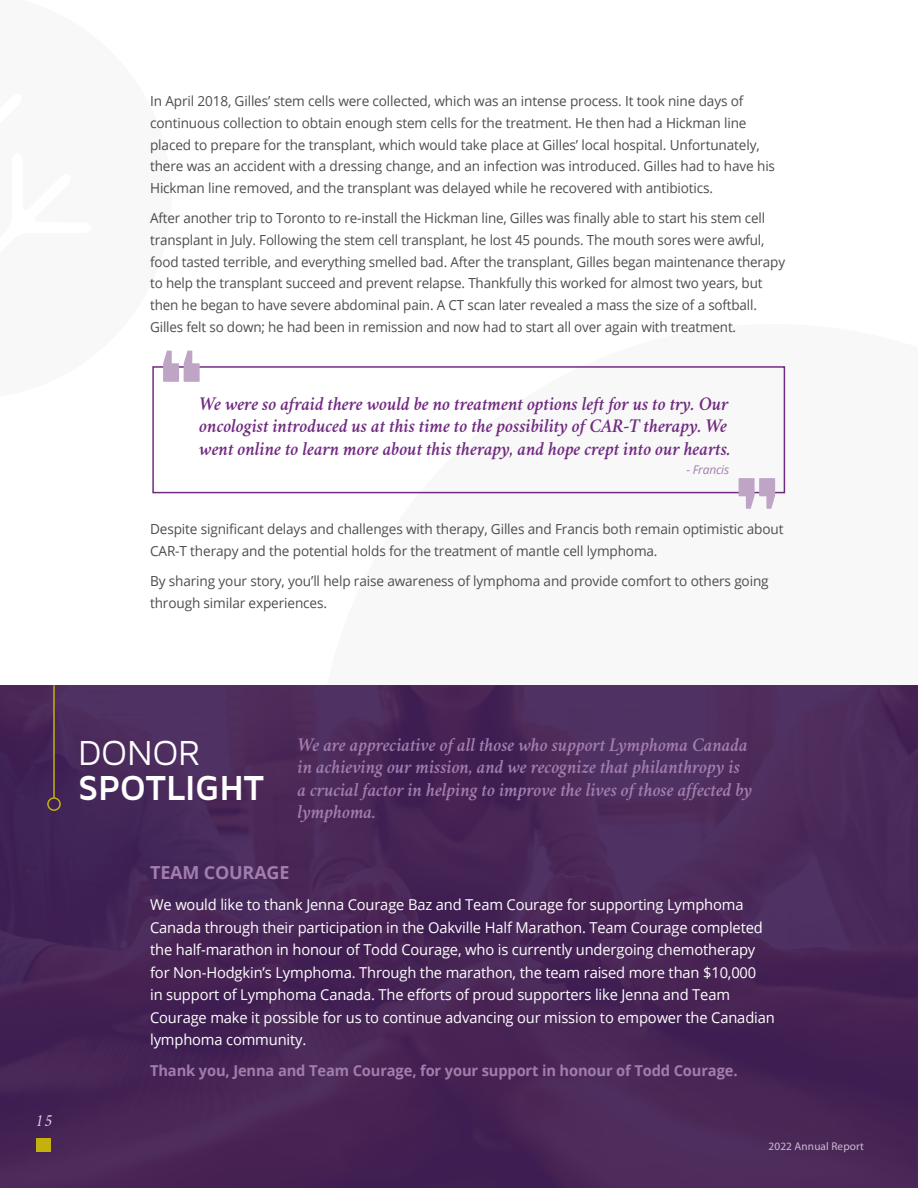
<style>
.page{position:relative;width:918px;height:1188px;background:#fff}
.page>*{position:absolute;margin:0;border:0;box-sizing:border-box;transform-origin:0 0}
.t1{font:700 36px "Maven Pro";letter-spacing:-.005em;color:#fff}
.t2{font:36px "Maven Pro";letter-spacing:-.015em;color:#fff}
.t3{font:italic 600 19.5px/22.5px "Crimson";letter-spacing:-.01em;color:#712a81}
.t4{font:italic 600 19.5px/22.5px "Crimson";letter-spacing:-.01em;color:#a27dad}
.t5{font:700 18px "Open Sans";letter-spacing:-.01em;color:#a27dad}
.t6{font:italic 17.4px "Crimson";color:#ddcde5;scale:.95 1}
.t7{font:15px/22.5px "Open Sans";letter-spacing:-.01em;color:#fff}
.t8{font:700 15px "Open Sans";letter-spacing:-.01em;color:#a27dac}
.t9{font:13.8px/21.8px "Open Sans";letter-spacing:-.01em;color:#4d4d4f}
.t10{font:italic 12px "Open Sans";letter-spacing:-.015em;color:#a27dad}
.t11{font:11.25px "Myriad Pro";letter-spacing:.01em;color:#cdbbd4}
</style>
<div class="page">
<div style="left:0;top:685px;width:918px;height:503px;background:linear-gradient(to right,#462556,#4a2859)"></div>
<hr style="left:53px;top:685px;width:2px;height:113px;background:#c4b10e">
<div style="left:47px;top:797px;width:14px;height:14px;border:2px solid #c4b10e;border-radius:50%"></div>
<div style="left:36px;top:1138px;width:14px;height:14px;background:#c4b10e"></div>
<div style="left:152px;top:366px;width:633px;height:127px;border:2px solid #712a81"></div>
<svg style="left:163px;top:351px;width:37px;height:31px"></svg>
<svg style="left:739px;top:478px;width:36px;height:31px"></svg>
<p class="t9" style="left:150px;top:90px;width:627px">In April 2018, Gilles’ stem cells were collected, which was an intense process. It took nine days of continuous collection to obtain enough stem cells for the treatment. He then had a Hickman line placed to prepare for the transplant, which would take place at Gilles’ local hospital. Unfortunately, there was an accident with a dressing change, and an infection was introduced. Gilles had to have his Hickman line removed, and the transplant was delayed while he recovered with antibiotics.</p>
<p class="t9" style="left:150px;top:207px;width:637px">After another trip to Toronto to re-install the Hickman line, Gilles was finally able to start his stem cell transplant in July. Following the stem cell transplant, he lost 45 pounds. The mouth sores were awful, food tasted terrible, and everything smelled bad. After the transplant, Gilles began maintenance therapy to help the transplant succeed and prevent relapse. Thankfully this worked for almost two years, but then he began to have severe abdominal pain. A CT scan later revealed a mass the size of a softball.<br>Gilles felt so down; he had been in remission and now had to start all over again with treatment.</p>
<h2 class="t3" style="left:199px;top:392px;width:533px">We were so afraid there would be no treatment options left for us to try. Our oncologist introduced us at this time to the possibility of CAR-T therapy. We went online to learn more about this therapy, and hope crept into our hearts.</h2>
<p class="t10" style="left:686px;top:461px;width:44px">- Francis</p>
<p class="t9" style="left:150px;top:518px;width:635px">Despite significant delays and challenges with therapy, Gilles and Francis both remain optimistic about<br>CAR-T therapy and the potential holds for the treatment of mantle cell lymphoma.</p>
<p class="t9" style="left:150px;top:570px;width:620px">By sharing your story, you’ll help raise awareness of lymphoma and provide comfort to others going through similar experiences.</p>
<p class="t6" style="left:35px;top:1110px;width:19px">15</p>
<h1 class="t2" style="left:78px;top:731px;width:124px">DONOR</h1>
<h1 class="t1" style="left:78px;top:765px;width:188px">SPOTLIGHT</h1>
<h2 class="t4" style="left:298px;top:733px;width:456px">We are appreciative of all those who support Lymphoma Canada in achieving our mission, and we recognize that philanthropy is a crucial factor in helping to improve the lives of those affected by lymphoma.</h2>
<h3 class="t5" style="left:150px;top:860px;width:141px">TEAM COURAGE</h3>
<p class="t7" style="left:150px;top:893px;width:626px">We would like to thank Jenna Courage Baz and Team Courage for supporting Lymphoma Canada through their participation in the Oakville Half Marathon. Team Courage completed the half-marathon in honour of Todd Courage, who is currently undergoing chemotherapy for Non-Hodgkin’s Lymphoma. Through the marathon, the team raised more than $10,000<br>in support of Lymphoma Canada. The efforts of proud supporters like Jenna and Team Courage make it possible for us to continue advancing our mission to empower the Canadian lymphoma community.</p>
<p class="t8" style="left:150px;top:1060px;width:589px">Thank you, Jenna and Team Courage, for your support in honour of Todd Courage.</p>
<p class="t11" style="left:769px;top:1140px;width:97px">2022 Annual Report</p>
</div>
